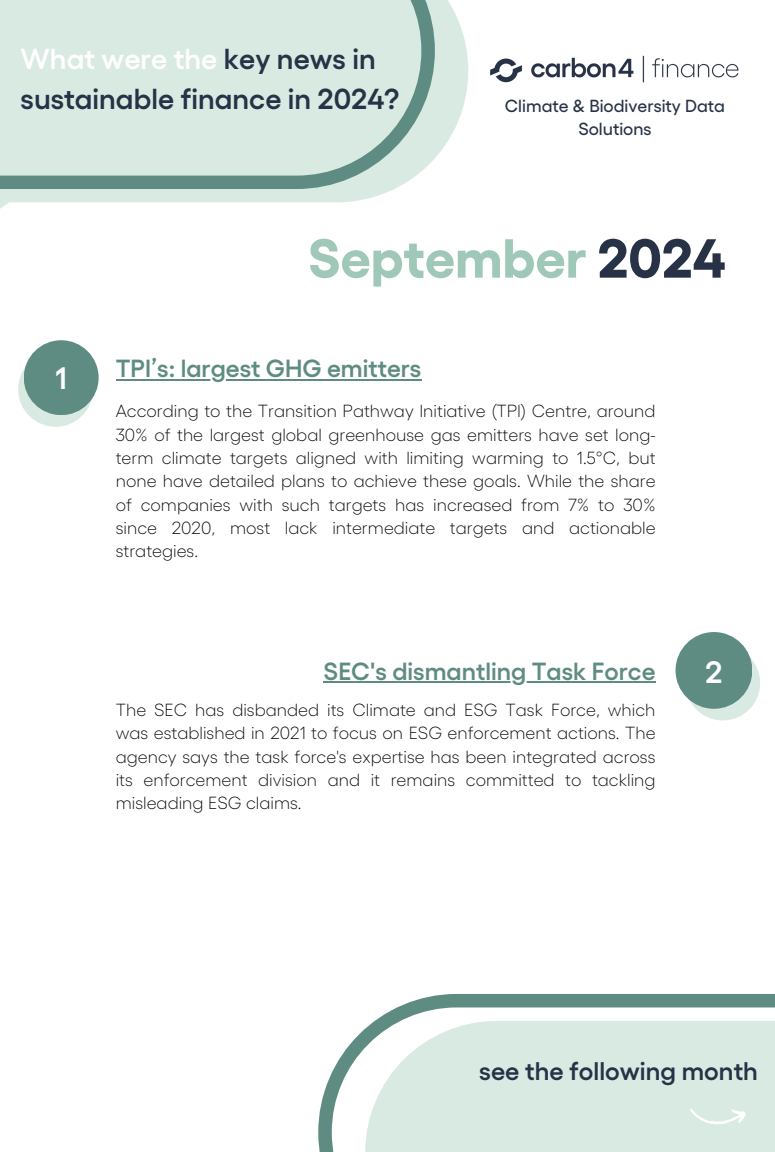
<style>
.page{position:relative;width:775px;height:1152px;background:#fff}
.page>*{position:absolute;margin:0;border:0;box-sizing:border-box;transform-origin:0 0}
.t1{font:700 54.75px "Gellix";letter-spacing:-.005em;color:#a0c8b9}
.t2{font:600 31px "Gellix";color:#fff}
.t3{font:600 29px/39.5px "Gellix";color:#283246}
.t4{font:600 25.5px "Gellix";color:#273246}
.t5{font:600 24.75px "Gellix";color:#5f8c82}
.t6{font:300 17.5px/23.2px "Gellix";color:#000;text-align:justify}
.t7{font:500 17.5px/23.2px "Gellix";color:#273246;text-align:center}
.s1{color:#fff}
.s2{color:#273246}
</style>
<div class="page">
<svg style="left:318px;top:994px;width:456px;height:157px;fill:#d9eae3"></svg>
<svg style="left:689px;top:1107px;width:57px;height:17px"></svg>
<div style="left:18px;top:352px;width:75px;height:75px;background:#d9eae3;border-radius:50%"></div>
<div style="left:24px;top:340px;width:75px;height:75px;background:#5f8c82;border-radius:50%"></div>
<div style="left:685px;top:645px;width:75px;height:75px;background:#d9eae3;border-radius:50%"></div>
<div style="left:675px;top:632px;width:77px;height:76px;background:#5f8c82;border-radius:50%"></div>
<svg style="left:435px;top:0;width:33px;height:158px;fill:#d9eae3"></svg>
<svg style="left:0;top:0;width:435px;height:209px;background:#d0e3dc"></svg>
<hr style="left:323px;top:681px;width:332px;height:2px;background:#5f8c82">
<hr style="left:116px;top:379px;width:305px;height:2px;background:#5f8c82">
<img style="left:490px;top:55px;width:249px;height:28px">
<p class="t3" style="left:21px;top:37px;width:380px"><span class="s1">What were the</span> key news in sustainable finance in 2024?</p>
<p class="t7" style="left:505px;top:93px;width:221px">Climate &amp; Biodiversity Data<br>Solutions</p>
<h2 class="t2" style="left:55px;top:357px;width:13px">1</h2>
<h1 class="t1" style="left:308px;top:221px;width:419px">September <span class="s2">2024</span></h1>
<h3 class="t5" style="left:116px;top:352px;width:307px">TPI’s: largest GHG emitters</h3>
<p class="t6" style="left:116px;top:398px;width:541px">According to the Transition Pathway Initiative (TPI) Centre, around 30% of the largest global greenhouse gas emitters have set long&shy;term climate targets aligned with limiting warming to 1.5°C, but none have detailed plans to achieve these goals. While the share of companies with such targets has increased from 7% to 30% since 2020, most lack intermediate targets and actionable strategies.</p>
<p class="t5" style="left:323px;top:654px;width:333px">SEC's dismantling Task Force</p>
<h3 class="t6" style="left:116px;top:697px;width:541px">The SEC has disbanded its Climate and ESG Task Force, which was established in 2021 to focus on ESG enforcement actions. The agency says the task force's expertise has been integrated across its enforcement division and it remains committed to tackling misleading ESG claims.</h3>
<p class="t2" style="left:705px;top:650px;width:19px">2</p>
<p class="t2" style="left:716px;top:662px;width:13px">1</p>
<h4 class="t4" style="left:479px;top:1054px;width:280px">see the following month</h4>
</div>
